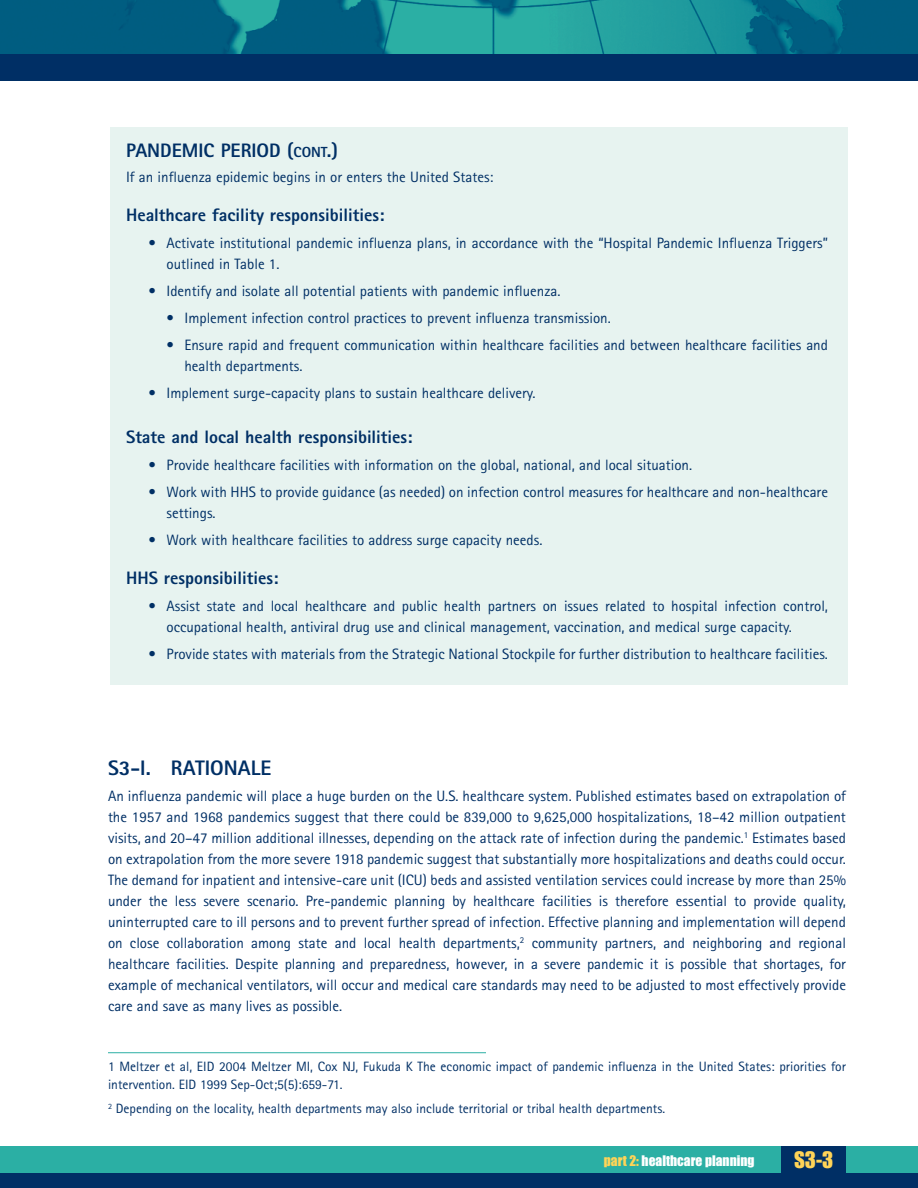
<style>
.page{position:relative;width:918px;height:1188px;background:#fff}
.page>*{position:absolute;margin:0;border:0;box-sizing:border-box;transform-origin:0 0}
.t1{font:800 21px "Rotis Sans Serif";color:#002f65}
.t2{font:21px "Impact";color:#ffd457}
.t3{font:800 19.5px "Rotis Sans Serif";color:#002f65}
.t4{font:800 18px "Rotis Sans Serif";color:#002f65}
.t5{font:15px/21px "Rotis Sans Serif";color:#002f65}
.t6{font:13.5px/18px "Rotis Sans Serif";color:#002f65}
.t7{font:13.5px "Impact";color:#fff}
.s1{font-size:14.7px}
.s2{color:#ffd457}
</style>
<div class="page">
<div style="left:110px;top:127px;width:738px;height:558px;background:#e7f3f0"></div>
<div style="left:0;top:1173px;width:918px;height:15px;background:#002f65"></div>
<div style="left:0;top:1146px;width:918px;height:27px;background:#2bafa4"></div>
<div style="left:781px;top:1146px;width:65px;height:29px;background:#002f65"></div>
<img style="left:0;top:0;width:918px;height:54px">
<div style="left:0;top:54px;width:918px;height:27px;background:#002f65"></div>
<hr style="left:108px;top:1052px;width:378px;height:1px;background:#2bafa4">
<h2 class="t3" style="left:126px;top:144px;width:214px">PANDEMIC PERIOD (<span class="s1">CONT</span>.)</h2>
<p class="t5" style="left:126px;top:168px;width:369px">If an influenza epidemic begins in or enters the United States:</p>
<p class="t4" style="left:126px;top:209px;width:260px">Healthcare facility responsibilities:</p>
<p class="t5" style="left:166px;top:234px;width:663px;text-indent:-18px">• Activate institutional pandemic influenza plans, in accordance with the “Hospital Pandemic Influenza Triggers” outlined in Table 1.</p>
<p class="t5" style="left:148px;top:282px;width:413px">• Identify and isolate all potential patients with pandemic influenza.</p>
<p class="t5" style="left:166px;top:309px;width:446px">• Implement infection control practices to prevent influenza transmission.</p>
<p class="t5" style="left:184px;top:336px;width:645px;text-indent:-18px">• Ensure rapid and frequent communication within healthcare facilities and between healthcare facilities and health departments.</p>
<p class="t5" style="left:148px;top:384px;width:389px">• Implement surge-capacity plans to sustain healthcare delivery.</p>
<p class="t4" style="left:126px;top:431px;width:288px">State and local health responsibilities:</p>
<p class="t5" style="left:148px;top:456px;width:545px">• Provide healthcare facilities with information on the global, national, and local situation.</p>
<p class="t5" style="left:166px;top:483px;width:663px;text-indent:-18px">• Work with HHS to provide guidance (as needed) on infection control measures for healthcare and non-healthcare settings.</p>
<p class="t5" style="left:148px;top:531px;width:395px">• Work with healthcare facilities to address surge capacity needs.</p>
<p class="t4" style="left:126px;top:572px;width:154px">HHS responsibilities:</p>
<p class="t5" style="left:166px;top:597px;width:663px;text-indent:-18px">• Assist state and local healthcare and public health partners on issues related to hospital infection control, occupational health, antiviral drug use and clinical management, vaccination, and medical surge capacity.</p>
<p class="t5" style="left:148px;top:645px;width:681px">• Provide states with materials from the Strategic National Stockpile for further distribution to healthcare facilities.</p>
<h1 class="t1" style="left:108px;top:760px;width:165px">S3-I. RATIONALE</h1>
<p class="t5" style="left:108px;top:787px;width:740px;text-align:justify">An influenza pandemic will place a huge burden on the U.S. healthcare system. Published estimates based on extrapolation of the 1957 and 1968 pandemics suggest that there could be 839,000 to 9,625,000 hospitalizations, 18–42 million outpatient visits, and 20–47 million additional illnesses, depending on the attack rate of infection during the pandemic.<sup>1</sup> Estimates based on extrapolation from the more severe 1918 pandemic suggest that substantially more hospitalizations and deaths could occur.<br>The demand for inpatient and intensive-care unit (ICU) beds and assisted ventilation services could increase by more than 25% under the less severe scenario. Pre-pandemic planning by healthcare facilities is therefore essential to provide quality, uninterrupted care to ill persons and to prevent further spread of infection. Effective planning and implementation will depend on close collaboration among state and local health departments,<sup>2</sup> community partners, and neighboring and regional healthcare facilities. Despite planning and preparedness, however, in a severe pandemic it is possible that shortages, for example of mechanical ventilators, will occur and medical care standards may need to be adjusted to most effectively provide care and save as many lives as possible.</p>
<p class="t6" style="left:108px;top:1059px;width:739px">1 Meltzer et al, EID 2004 Meltzer MI, Cox NJ, Fukuda K The economic impact of pandemic influenza in the United States: priorities for intervention. EID 1999 Sep-Oct;5(5):659-71.</p>
<p class="t6" style="left:108px;top:1101px;width:559px"><sup>2</sup> Depending on the locality, health departments may also include territorial or tribal health departments.</p>
<p class="t7" style="left:604px;top:1157px;width:152px"><span class="s2">part 2:</span> healthcare planning</p>
<h1 class="t2" style="left:794px;top:1153px;width:41px">S3-3</h1>
</div>
